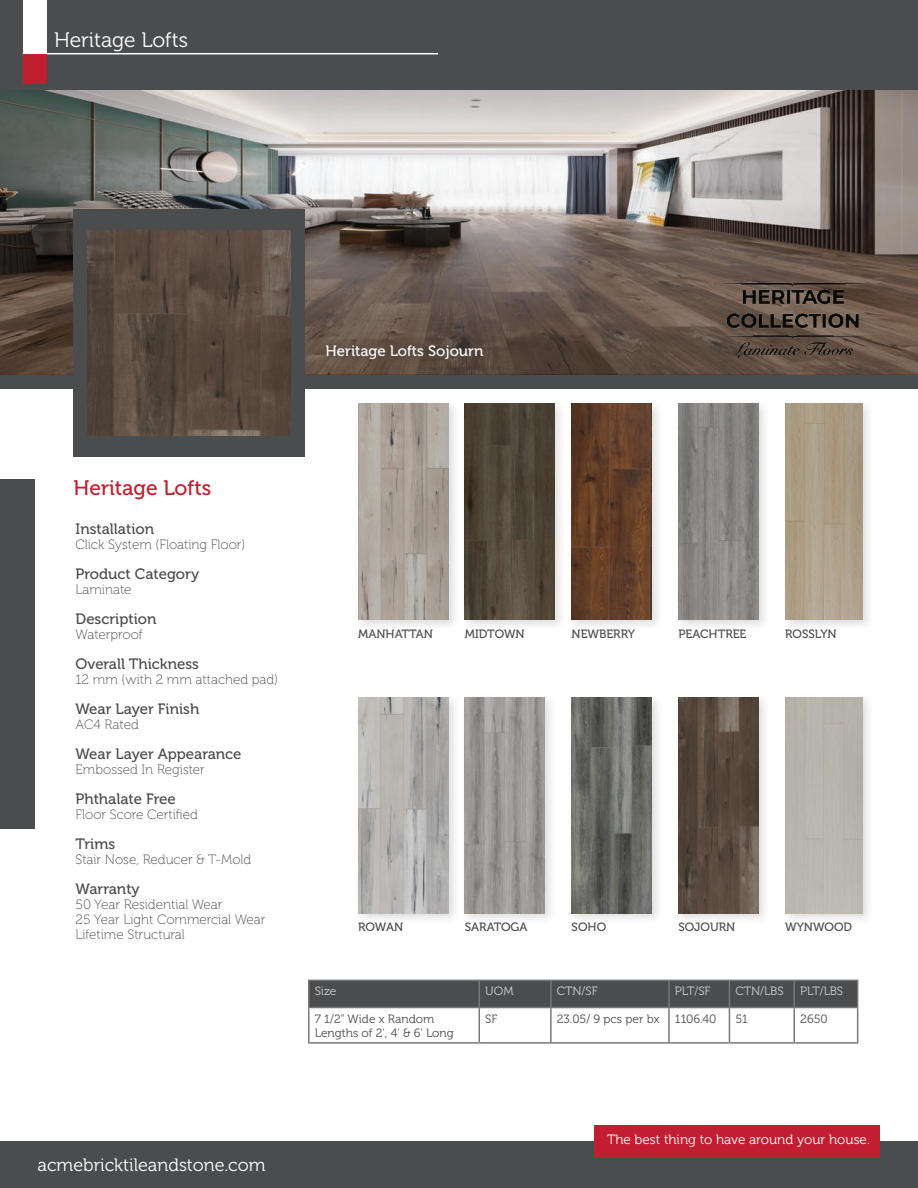
<style>
.page{position:relative;width:918px;height:1188px;background:#fff}
.page>*{position:absolute;margin:0;border:0;box-sizing:border-box;transform-origin:0 0}
.t1{font:21px "Museo 300";color:#fff}
.t2{font:21px "Museo 500";color:#c11f31}
.t3{font:18px "Museo 300";color:#fff}
.t4{font:15px "Museo 500";color:#4b4c4d}
.t5{font:15px "Museo 500";color:#fff}
.t6{font:13.5px/15px "Museo 100";color:#4b4c4d}
.t7{font:13.5px "Museo 300";color:#fff}
.t8{font:12px "Museo 500";color:#4b4c4d}
.t9{font:12px/14.4px "Museo 300";color:#4b4c4d}
.t10{font:12px "Museo 300";color:#d1d2d4}
</style>
<div class="page">
<div style="left:0;top:0;width:918px;height:389px;background:#4b4c4d"></div>
<img style="left:0;top:91px;width:918px;height:284px">
<div style="left:0;top:1142px;width:918px;height:46px;background:#4b4c4d"></div>
<div style="left:0;top:480px;width:35px;height:349px;background:#4b4c4d"></div>
<hr style="left:23px;top:53px;width:415px;height:1px;background:#fff">
<div style="left:23px;top:0;width:23px;height:54px;background:#fff"></div>
<div style="left:23px;top:54px;width:23px;height:30px;background:#c11f31"></div>
<div style="left:594px;top:1125px;width:286px;height:32px;background:#c11f31"></div>
<div style="left:74px;top:210px;width:231px;height:247px;background:#4b4c4d"></div>
<img style="left:87px;top:231px;width:204px;height:205px">
<div style="left:317px;top:336px;width:175px;height:32px;background:#231f20;opacity:.81"></div>
<hr style="left:308px;top:980px;width:171px;height:1px;background:#76787b">
<hr style="left:308px;top:981px;width:2px;height:26px;background:#76787b">
<svg style="left:309px;top:980px;width:549px;height:27px;background:#4d4e4f"></svg>
<hr style="left:308px;top:1007px;width:171px;height:1px;background:#76787b">
<hr style="left:308px;top:1008px;width:2px;height:34px;background:#76787b">
<hr style="left:479px;top:1007px;width:72px;height:1px;background:#76787b">
<hr style="left:479px;top:1008px;width:1px;height:34px;background:#76787b">
<hr style="left:551px;top:1007px;width:118px;height:1px;background:#76787b">
<hr style="left:550px;top:1008px;width:2px;height:34px;background:#76787b">
<hr style="left:669px;top:1007px;width:60px;height:1px;background:#76787b">
<hr style="left:668px;top:1008px;width:2px;height:34px;background:#76787b">
<hr style="left:729px;top:1007px;width:65px;height:1px;background:#76787b">
<hr style="left:729px;top:1008px;width:1px;height:34px;background:#76787b">
<hr style="left:794px;top:1007px;width:64px;height:1px;background:#76787b">
<hr style="left:793px;top:1008px;width:2px;height:34px;background:#76787b">
<hr style="left:857px;top:1008px;width:1px;height:34px;background:#76787b">
<hr style="left:308px;top:1042px;width:171px;height:2px;background:#76787b">
<hr style="left:479px;top:1042px;width:72px;height:2px;background:#76787b">
<hr style="left:551px;top:1042px;width:118px;height:2px;background:#76787b">
<hr style="left:669px;top:1042px;width:60px;height:2px;background:#76787b">
<hr style="left:729px;top:1042px;width:65px;height:2px;background:#76787b">
<hr style="left:794px;top:1042px;width:64px;height:2px;background:#76787b">
<img style="left:724px;top:284px;width:138px;height:73px">
<div style="left:354px;top:400px;width:106px;height:232px;background:#231f20;opacity:.15"></div>
<img style="left:358px;top:404px;width:90px;height:216px">
<div style="left:461px;top:400px;width:105px;height:232px;background:#231f20;opacity:.15"></div>
<img style="left:465px;top:404px;width:89px;height:216px">
<div style="left:567px;top:400px;width:97px;height:232px;background:#231f20;opacity:.15"></div>
<img style="left:572px;top:404px;width:80px;height:216px">
<div style="left:674px;top:400px;width:96px;height:232px;background:#231f20;opacity:.15"></div>
<img style="left:678px;top:404px;width:80px;height:216px">
<div style="left:354px;top:693px;width:106px;height:232px;background:#231f20;opacity:.15"></div>
<img style="left:358px;top:697px;width:90px;height:216px">
<div style="left:567px;top:693px;width:97px;height:232px;background:#231f20;opacity:.15"></div>
<img style="left:572px;top:697px;width:80px;height:216px">
<div style="left:461px;top:693px;width:96px;height:232px;background:#231f20;opacity:.15"></div>
<img style="left:465px;top:697px;width:80px;height:216px">
<div style="left:781px;top:693px;width:93px;height:232px;background:#231f20;opacity:.15"></div>
<div style="left:785px;top:697px;width:77px;height:216px;background:#b8b4ac"></div>
<div style="left:674px;top:693px;width:96px;height:232px;background:#231f20;opacity:.15"></div>
<img style="left:678px;top:697px;width:80px;height:216px">
<div style="left:781px;top:400px;width:93px;height:232px;background:#231f20;opacity:.15"></div>
<img style="left:785px;top:404px;width:77px;height:216px">
<h1 class="t1" style="left:54px;top:28px;width:135px">Heritage Lofts</h1>
<p class="t5" style="left:326px;top:342px;width:159px">Heritage Lofts Sojourn</p>
<h1 class="t2" style="left:74px;top:477px;width:139px">Heritage Lofts</h1>
<p class="t4" style="left:76px;top:520px;width:80px">Installation</p>
<p class="t6" style="left:76px;top:537px;width:171px">Click System (Floating Floor)</p>
<p class="t4" style="left:76px;top:565px;width:125px">Product Category</p>
<p class="t6" style="left:76px;top:582px;width:57px">Laminate</p>
<p class="t4" style="left:76px;top:610px;width:82px">Description</p>
<p class="t6" style="left:76px;top:627px;width:69px">Waterproof</p>
<p class="t4" style="left:76px;top:655px;width:125px">Overall Thickness</p>
<p class="t6" style="left:76px;top:672px;width:204px">12 mm (with 2 mm attached pad)</p>
<p class="t4" style="left:76px;top:700px;width:125px">Wear Layer Finish</p>
<p class="t6" style="left:76px;top:717px;width:65px">AC4 Rated</p>
<p class="t4" style="left:76px;top:745px;width:168px">Wear Layer Appearance</p>
<p class="t6" style="left:76px;top:762px;width:131px">Embossed In Register</p>
<p class="t4" style="left:76px;top:790px;width:102px">Phthalate Free</p>
<p class="t6" style="left:76px;top:807px;width:124px">Floor Score Certified</p>
<p class="t4" style="left:76px;top:835px;width:41px">Trims</p>
<p class="t6" style="left:76px;top:852px;width:177px">Stair Nose, Reducer &amp; T-Mold</p>
<p class="t4" style="left:76px;top:880px;width:66px">Warranty</p>
<p class="t6" style="left:76px;top:897px;width:191px">50 Year Residential Wear<br>25 Year Light Commercial Wear<br>Lifetime Structural</p>
<h2 class="t3" style="left:38px;top:1155px;width:229px">acmebricktileandstone.com</h2>
<p class="t8" style="left:358px;top:627px;width:76px">MANHATTAN</p>
<p class="t8" style="left:465px;top:627px;width:61px">MIDTOWN</p>
<p class="t8" style="left:572px;top:627px;width:65px">NEWBERRY</p>
<p class="t8" style="left:678px;top:627px;width:70px">PEACHTREE</p>
<p class="t8" style="left:785px;top:627px;width:53px">ROSSLYN</p>
<p class="t8" style="left:358px;top:920px;width:47px">ROWAN</p>
<p class="t8" style="left:465px;top:920px;width:64px">SARATOGA</p>
<p class="t8" style="left:572px;top:920px;width:36px">SOHO</p>
<p class="t8" style="left:678px;top:920px;width:59px">SOJOURN</p>
<p class="t8" style="left:785px;top:920px;width:68px">WYNWOOD</p>
<p class="t10" style="left:315px;top:985px;width:23px">Size</p>
<p class="t10" style="left:485px;top:985px;width:30px">UOM</p>
<p class="t10" style="left:557px;top:985px;width:42px">CTN/SF</p>
<p class="t10" style="left:675px;top:985px;width:37px">PLT/SF</p>
<p class="t10" style="left:735px;top:985px;width:50px">CTN/LBS</p>
<p class="t10" style="left:800px;top:985px;width:44px">PLT/LBS</p>
<p class="t9" style="left:315px;top:1011px;width:141px">7 1/2" Wide x Random<br>Lengths of 2', 4' &amp; 6' Long</p>
<p class="t9" style="left:485px;top:1011px;width:14px">SF</p>
<p class="t9" style="left:557px;top:1011px;width:104px">23.05/ 9 pcs per bx</p>
<p class="t9" style="left:675px;top:1011px;width:43px">1106.40</p>
<p class="t9" style="left:735px;top:1011px;width:14px">51</p>
<p class="t9" style="left:800px;top:1011px;width:29px">2650</p>
<p class="t7" style="left:607px;top:1132px;width:264px">The best thing to have around your house.</p>
</div>
